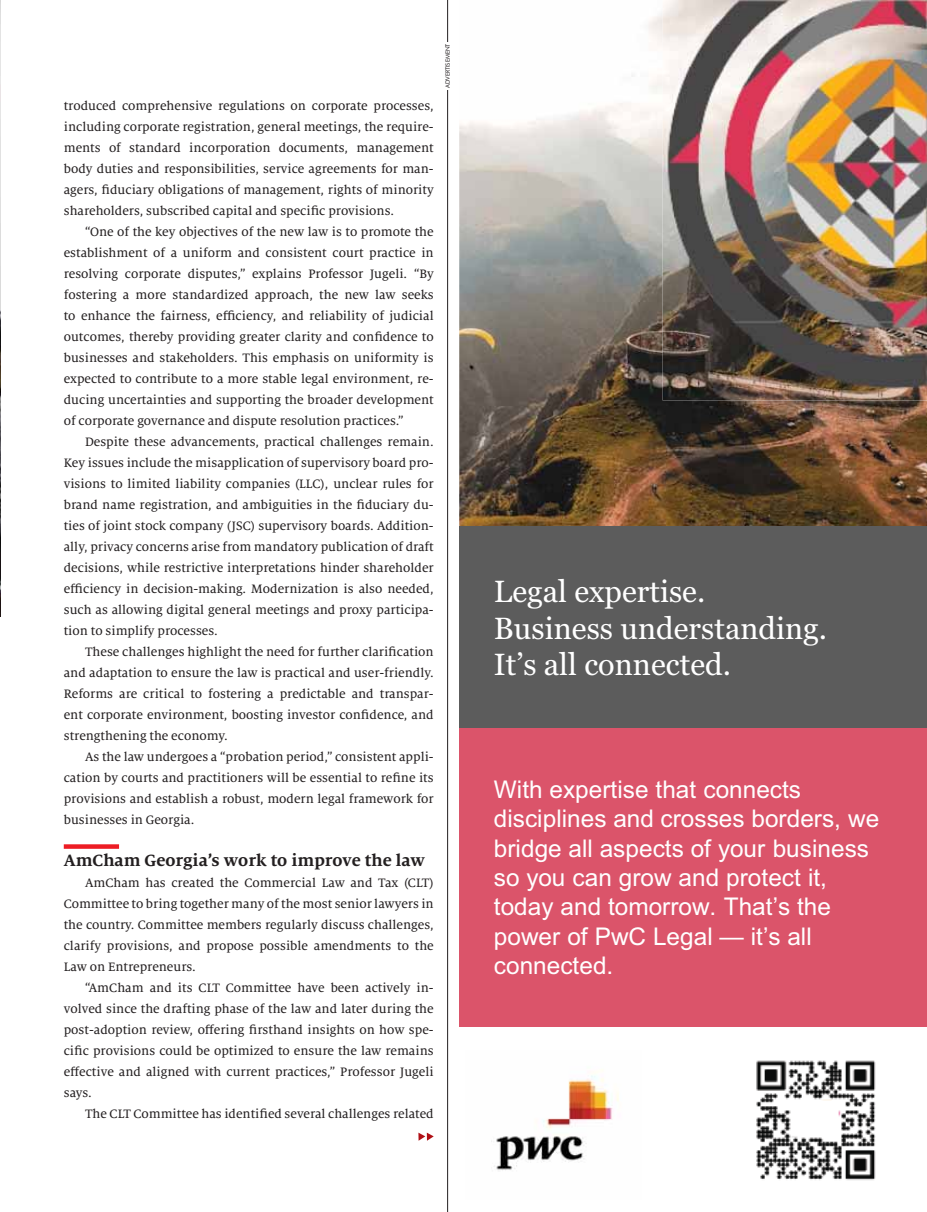
<style>
.page{position:relative;width:927px;height:1212px;background:#fff}
.page>*{position:absolute;margin:0;border:0;box-sizing:border-box;transform-origin:0 0}
.t1{font:30.6px/36.6px "Georgia";color:#fff}
.t2{font:24.45px/29.4px "Arial";color:#fff}
.t3{font:700 18px "Milo Serif Web W04";color:#231f20}
.t4{font:13.5px/21px "Milo Serif Web W04 Text";color:#231f20;text-align:justify}
.t5{font:6px "Futura BT";color:#231f20}
</style>
<div class="page">
<img style="left:459px;top:13px;width:468px;height:513px">
<div style="left:459px;top:727px;width:468px;height:300px;background:#db546a"></div>
<div style="left:459px;top:526px;width:468px;height:202px;background:#5c5c5c"></div>
<img style="left:663px;top:0;width:264px;height:400px">
<img style="left:756px;top:1060px;width:120px;height:120px">
<img style="left:491px;top:1075px;width:128px;height:95px">
<hr style="left:447px;top:0;width:1px;height:1212px;background:#231f20">
<div style="left:442px;top:42px;width:11px;height:47px;background:#fff"></div>
<div style="left:64px;top:844px;width:55px;height:5px;background:#ed1c24"></div>
<svg style="left:418px;top:1132px;width:16px;height:9px"></svg>
<img style="left:0;top:0;width:1px;height:616px">
<p class="t4" style="left:64px;top:96px;width:371px">troduced comprehensive regulations on corporate processes, including corporate registration, general meetings, the require&shy;ments of standard incorporation documents, management body duties and responsibilities, service agreements for man&shy;agers, fiduciary obligations of management, rights of minority shareholders, subscribed capital and specific provisions.</p>
<p class="t4" style="left:64px;top:222px;width:371px;text-indent:21px">“One of the key objectives of the new law is to promote the establishment of a uniform and consistent court practice in resolving corporate disputes,” explains Professor Jugeli. “By fostering a more standardized approach, the new law seeks to enhance the fairness, efficiency, and reliability of judicial outcomes, thereby providing greater clarity and confidence to businesses and stakeholders. This emphasis on uniformity is expected to contribute to a more stable legal environment, re&shy;ducing uncertainties and supporting the broader development of corporate governance and dispute resolution practices.”</p>
<p class="t4" style="left:64px;top:432px;width:371px;text-indent:21px">Despite these advancements, practical challenges remain.<br>Key issues include the misapplication of supervisory board pro&shy;visions to limited liability companies (LLC), unclear rules for brand name registration, and ambiguities in the fiduciary du&shy;ties of joint stock company (JSC) supervisory boards. Addition&shy;ally, privacy concerns arise from mandatory publication of draft decisions, while restrictive interpretations hinder shareholder efficiency in decision-making. Modernization is also needed, such as allowing digital general meetings and proxy participa&shy;tion to simplify processes.</p>
<p class="t4" style="left:64px;top:642px;width:371px;text-indent:21px">These challenges highlight the need for further clarification and adaptation to ensure the law is practical and user-friendly.<br>Reforms are critical to fostering a predictable and transpar&shy;ent corporate environment, boosting investor confidence, and strengthening the economy.</p>
<p class="t4" style="left:64px;top:747px;width:371px;text-indent:21px">As the law undergoes a “probation period,” consistent appli&shy;cation by courts and practitioners will be essential to refine its provisions and establish a robust, modern legal framework for businesses in Georgia.</p>
<h3 class="t3" style="left:64px;top:853px;width:362px">AmCham Georgia’s work to improve the law</h3>
<p class="t4" style="left:64px;top:873px;width:371px;text-indent:21px">AmCham has created the Commercial Law and Tax (CLT)<br>Committee to bring together many of the most senior lawyers in the country. Committee members regularly discuss challenges, clarify provisions, and propose possible amendments to the Law on Entrepreneurs.</p>
<p class="t4" style="left:64px;top:978px;width:371px;text-indent:21px">“AmCham and its CLT Committee have been actively in&shy;volved since the drafting phase of the law and later during the post-adoption review, offering firsthand insights on how spe&shy;cific provisions could be optimized to ensure the law remains effective and aligned with current practices,” Professor Jugeli says.</p>
<p class="t4" style="left:85px;top:1104px;width:350px">The CLT Committee has identified several challenges related</p>
<p class="t5" style="left:445px;top:88px;width:46px;rotate:-90deg">ADVERTISEMENT</p>
<h1 class="t1" style="left:494px;top:575px;width:335px">Legal expertise.<br>Business understanding.<br>It’s all connected.</h1>
<h2 class="t2" style="left:494px;top:777px;width:387px">With expertise that connects disciplines and crosses borders, we bridge all aspects of your business so you can grow and protect it, today and tomorrow. That’s the power of PwC Legal — it’s all connected.</h2>
</div>
